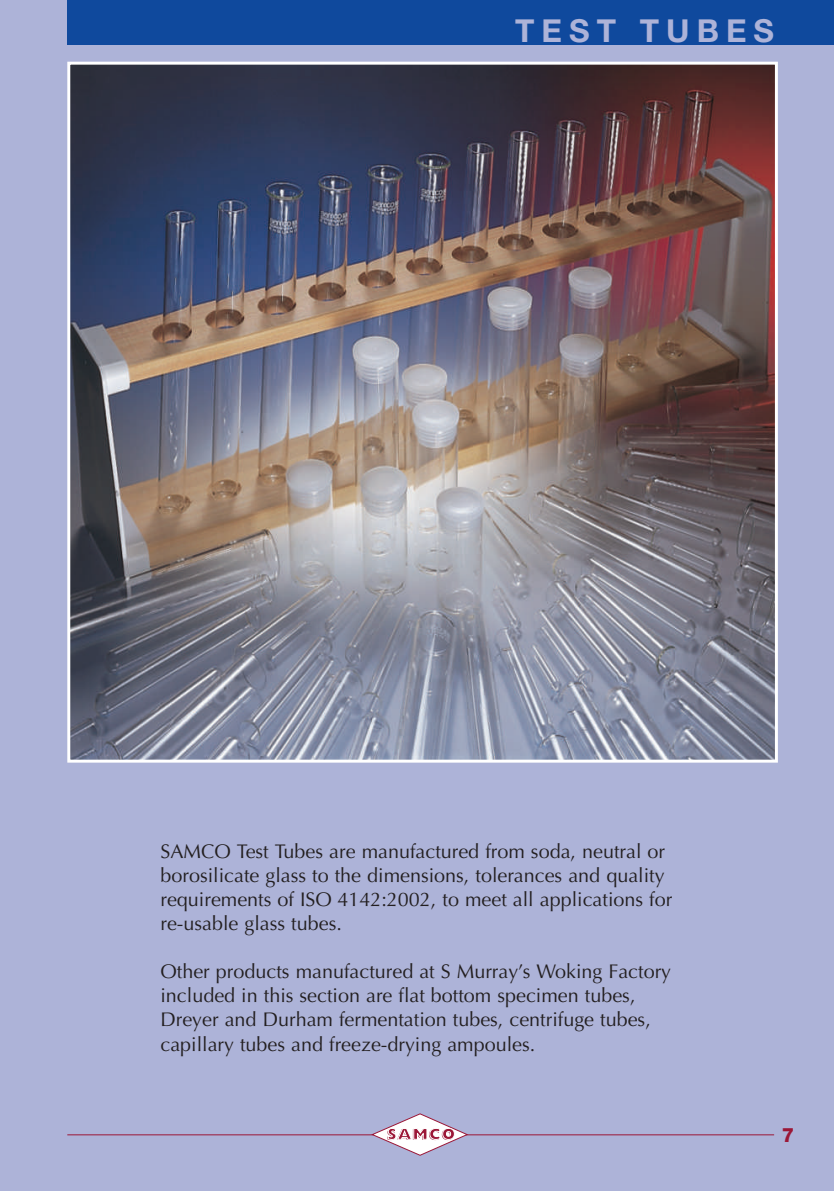
<style>
.page{position:relative;width:834px;height:1191px;background:#fff}
.page>*{position:absolute;margin:0;border:0;box-sizing:border-box;transform-origin:0 0}
.t1{font:700 31.68px "Helvetica Neue";letter-spacing:.22em;color:#adb3d8}
.t2{font:19.78px/24px "Optima";color:#231f20}
.t3{font:800 19.78px "Helvetica Neue";color:#9b1737}
</style>
<div class="page">
<div style="left:0;top:0;width:833px;height:1191px;background:#adb3d8"></div>
<img style="left:71px;top:66px;width:702px;height:692px">
<div style="left:67px;top:62px;width:710px;height:700px;border:3px solid #fff"></div>
<div style="left:67px;top:0;width:766px;height:45px;background:#0f499d"></div>
<hr style="left:67px;top:1134px;width:707px;height:1px;background:#9b1737">
<svg style="left:371px;top:1113px;width:97px;height:42px"></svg>
<h1 class="t1" style="left:515px;top:19px;width:260px">TEST TUBES</h1>
<p class="t2" style="left:160px;top:841px;width:513px">SAMCO Test Tubes are manufactured from soda, neutral or borosilicate glass to the dimensions, tolerances and quality requirements of ISO 4142:2002, to meet all applications for re-usable glass tubes.</p>
<p class="t2" style="left:160px;top:961px;width:512px">Other products manufactured at S Murray’s Woking Factory included in this section are flat bottom specimen tubes, Dreyer and Durham fermentation tubes, centrifuge tubes, capillary tubes and freeze-drying ampoules.</p>
<p class="t3" style="left:781px;top:1128px;width:14px">7</p>
</div>
